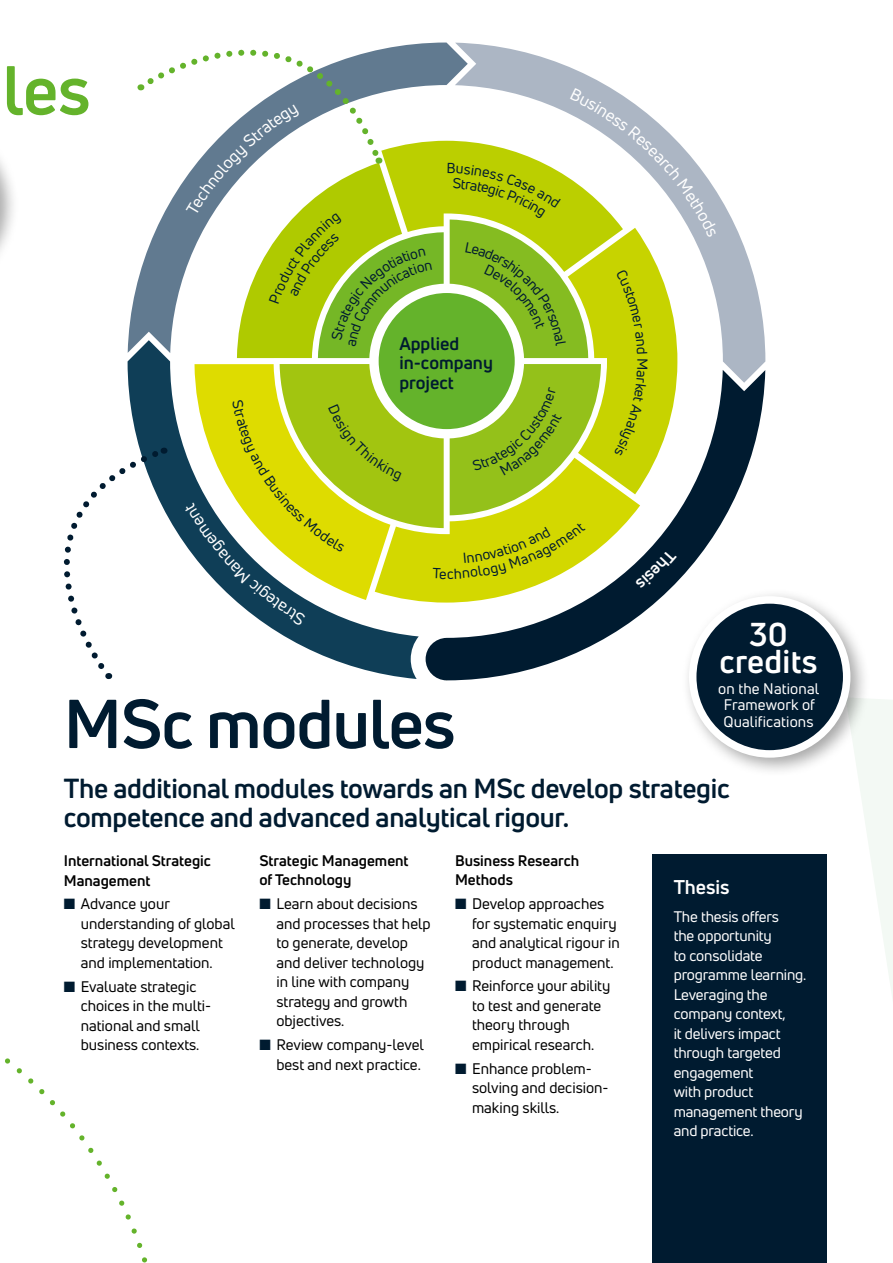
<style>
.page{position:relative;width:893px;height:1263px;background:#fff}
.page>*{position:absolute;margin:0;border:0;box-sizing:border-box;transform-origin:0 0}
.t1{font:700 67.5px "Uni Neue";letter-spacing:-.015em;color:#001b30}
.t2{font:700 67.5px "Uni Neue";color:#64b32b}
.t3{font:700 32.4px/26.7px "Uni Neue";letter-spacing:.01em;color:#fff;text-align:center}
.t4{font:700 27px/28.5px "Uni Neue";letter-spacing:-.01em;color:#001b30}
.t5{font:700 19.5px "Uni Neue";color:#fff}
.t6{font:700 17.85px/19.2px "Uni Neue";color:#001b30}
.t7{font:15px/19.5px "Uni Neue";color:#000}
.t8{font:15px/19.5px "Uni Neue";letter-spacing:-.01em;color:#fff}
.t9{font:700 15px/19.5px "Uni Neue";color:#000}
.t10{font:15px/16.5px "Uni Neue";letter-spacing:.01em;color:#fff;text-align:center}
.s1{color:#001b30}
</style>
<div class="page">
<svg style="left:5px;top:1058px;width:143px;height:205px"></svg>
<div style="left:652px;top:855px;width:175px;height:408px;background:#001b30"></div>
<svg style="left:716px;top:191px;width:49px;height:179px;fill:#acb6c4"></svg>
<svg style="left:439px;top:370px;width:326px;height:310px"></svg>
<svg style="left:858px;top:699px;width:35px;height:299px"></svg>
<div style="left:0;top:111px;width:20px;height:189px;background:#000;opacity:.35"></div>
<svg style="left:0;top:111px;width:1px;height:189px"></svg>
<div style="left:681px;top:588px;width:189px;height:189px;background:#000;opacity:.35"></div>
<div style="left:693px;top:600px;width:154px;height:154px;background:#001b30;border-radius:50%"></div>
<div style="left:689px;top:596px;width:161px;height:162px;border:8px solid #fff;border-radius:50%"></div>
<svg style="left:14px;top:42px;width:702px;height:637px"></svg>
<h1 class="t2" style="left:3px;top:48px;width:89px">les</h1>
<p class="t6" style="left:399px;top:334px;width:95px">Applied in-company project</p>
<h2 class="t3" style="left:719px;top:621px;width:100px">30 credits</h2>
<p class="t10" style="left:718px;top:680px;width:103px">on the National<br>Framework of<br>Qualifications</p>
<h1 class="t1" style="left:64px;top:681px;width:393px">MSc modules</h1>
<h3 class="t4" style="left:64px;top:774px;width:667px">The additional modules towards an MSc develop strategic competence and advanced analytical rigour.</h3>
<p class="t9" style="left:64px;top:851px;width:149px">International Strategic<br>Management</p>
<p class="t7" style="left:81px;top:894px;width:156px;text-indent:-17px"><span class="s1">■</span> Advance your understanding of global strategy development and implementation.</p>
<p class="t7" style="left:81px;top:976px;width:132px;text-indent:-17px"><span class="s1">■</span> Evaluate strategic choices in the multi&shy;national and small business contexts.</p>
<p class="t9" style="left:259px;top:851px;width:151px">Strategic Management of Technology</p>
<p class="t7" style="left:276px;top:894px;width:156px;text-indent:-17px"><span class="s1">■</span> Learn about decisions and processes that help to generate, develop and deliver technology in line with company strategy and growth objectives.</p>
<p class="t7" style="left:259px;top:1035px;width:166px;text-align:right"><span class="s1">■</span> Review company-level best and next practice.</p>
<p class="t9" style="left:455px;top:851px;width:126px">Business Research<br>Methods</p>
<p class="t7" style="left:472px;top:894px;width:149px;text-indent:-17px"><span class="s1">■</span> Develop approaches for systematic enquiry and analytical rigour in product management.</p>
<p class="t7" style="left:472px;top:976px;width:140px;text-indent:-17px"><span class="s1">■</span> Reinforce your ability to test and generate theory through empirical research.</p>
<p class="t7" style="left:472px;top:1058px;width:138px;text-indent:-17px"><span class="s1">■</span> Enhance problem&shy;solving and decision&shy;making skills.</p>
<h3 class="t5" style="left:674px;top:874px;width:58px">Thesis</h3>
<p class="t8" style="left:674px;top:906px;width:134px">The thesis offers<br>the opportunity<br>to consolidate programme learning.<br>Leveraging the company context,<br>it delivers impact through targeted engagement<br>with product management theory and practice.</p>
</div>
